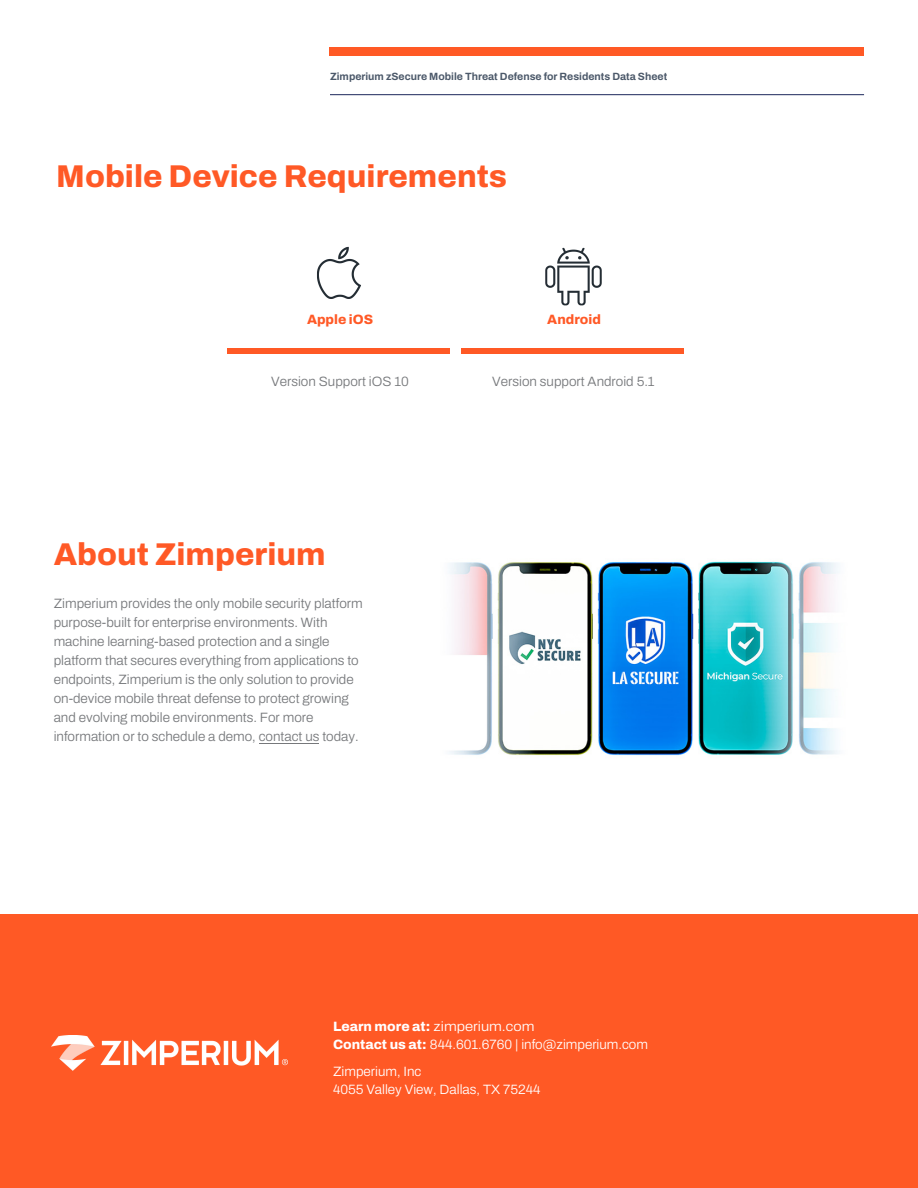
<style>
.page{position:relative;width:918px;height:1188px;background:#fff}
.page>*{position:absolute;margin:0;border:0;box-sizing:border-box;transform-origin:0 0}
.t1{font:800 31.5px "Archivo";color:#ff5926}
.t2{font:300 13.5px/18.9px "Archivo";color:#76787b}
.t3{font:300 13.5px/18px "Archivo";color:#fff;scale:1.1 1}
.t4{font:300 13.5px/18px "Archivo";color:#fff}
.t5{font:800 13.5px "Archivo";color:#ff5926}
.t6{font:700 10.5px "Archivo";color:#4c596a}
.s1{font-style:inherit}
.s2{font-weight:800}
</style>
<div class="page">
<hr style="left:259px;top:743px;width:60px;height:1px;background:#76787b">
<hr style="left:330px;top:94px;width:534px;height:1px;background:#1c275b">
<img style="left:545px;top:247px;width:57px;height:59px">
<img style="left:317px;top:246px;width:44px;height:53px">
<div style="left:0;top:915px;width:918px;height:273px;background:#ff5925"></div>
<img style="left:51px;top:1036px;width:236px;height:35px">
<div style="left:330px;top:48px;width:534px;height:7px;background:#ff5925"></div>
<img style="left:461px;top:348px;width:222px;height:6px">
<img style="left:227px;top:348px;width:222px;height:6px">
<img style="left:449px;top:561px;width:390px;height:195px">
<p class="t6" style="left:330px;top:68px;width:339px">Zimperium z<span class="s1">Secure</span> Mobile Threat Defense <span class="s1">for Residents</span> Data <span class="s1">S</span>heet</p>
<h1 class="t1" style="left:56px;top:153px;width:452px">Mobile Device Requirements</h1>
<p class="t5" style="left:307px;top:309px;width:68px">Apple iOS</p>
<p class="t5" style="left:547px;top:310px;width:55px">Android</p>
<p class="t2" style="left:271px;top:372px;width:139px">Version Support iOS 10</p>
<h1 class="t1" style="left:54px;top:530px;width:274px">About Zimperium</h1>
<p class="t2" style="left:54px;top:594px;width:311px">Zimperium provides the only mobile security platform purpose-built for enterprise environments. With machine learning-based protection and a single platform that secures everything from applications to endpoints, Zimperium is the only solution to provide on-device mobile threat defense to protect growing and evolving mobile environments. For more information or to schedule a demo, contact us today.</p>
<p class="t2" style="left:492px;top:372px;width:164px">Version support Android 5.1</p>
<p class="t3" style="left:333px;top:1018px;width:288px"><span class="s2">Learn more at:</span> zimperium.com<br><span class="s2">Contact us at:</span> 844.601.6760 | info@zimperium.com</p>
<p class="t4" style="left:333px;top:1062px;width:209px">Zimperium, Inc<br>4055 Valley View, Dallas, TX 75244</p>
</div>
